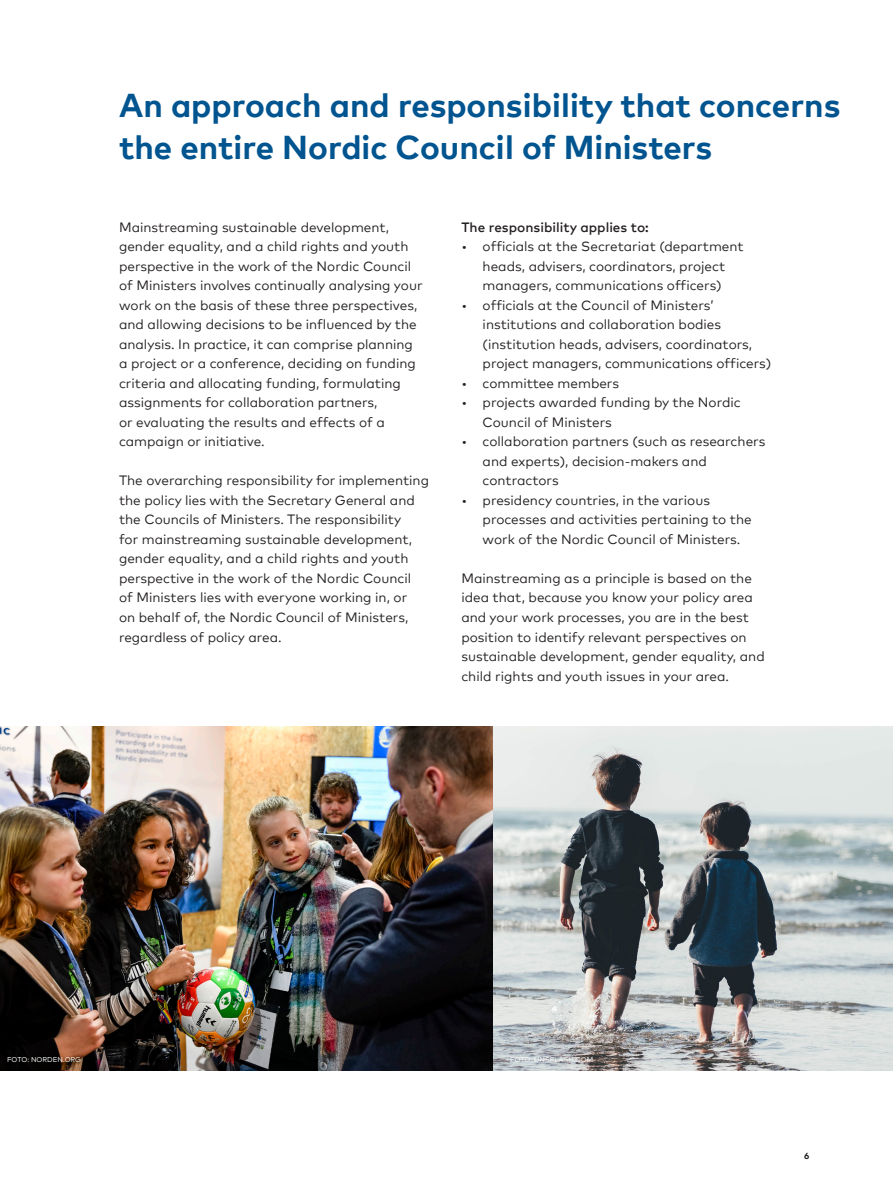
<style>
.page{position:relative;width:893px;height:1191px;background:#fff}
.page>*{position:absolute;margin:0;border:0;box-sizing:border-box;transform-origin:0 0}
.Regular___Punkt_22_2{font:700 33px/42px "Mark Offc Pro";color:#00548f}
.Regular___Punkt_9_13{font:13.5px/19.5px "Mark Offc Pro";color:#231f20}
.Regular___Punkt_9_13-2{font:500 13.5px "Mark Offc Pro";color:#231f20}
.t1{font:700 8.7px "Mark Offc Pro";color:#231f20}
.Regular___Punkt_10_1{font:7.05px "Mark Offc Pro";color:#fff}
</style>
<div class="page">
<img style="left:0;top:726px;width:493px;height:344px">
<img style="left:493px;top:726px;width:400px;height:344px">
<p class="Regular___Punkt_22_2" style="left:119px;top:82px;width:723px">An approach and responsibility that concerns the entire Nordic Council of Ministers</p>
<p class="Regular___Punkt_9_13" style="left:119px;top:216px;width:305px">Mainstreaming sustainable development, gender equality, and a child rights and youth perspective in the work of the Nordic Council of Ministers involves continually analysing your work on the basis of these three perspectives, and allowing decisions to be influenced by the analysis. In practice, it can comprise planning a project or a conference, deciding on funding criteria and allocating funding, formulating assignments for collaboration partners,<br>or evaluating the results and effects of a campaign or initiative.</p>
<p class="Regular___Punkt_9_13" style="left:119px;top:470px;width:311px">The overarching responsibility for implementing the policy lies with the Secretary General and the Councils of Ministers. The responsibility<br>for mainstreaming sustainable development, gender equality, and a child rights and youth perspective in the work of the Nordic Council<br>of Ministers lies with everyone working in, or<br>on behalf of, the Nordic Council of Ministers, regardless of policy area.</p>
<p class="Regular___Punkt_9_13-2" style="left:461px;top:217px;width:189px">The responsibility applies to:</p>
<p class="Regular___Punkt_9_13" style="left:461px;top:236px;width:284px;text-align:center">• officials at the Secretariat (department heads, advisers, coordinators, project managers, communications officers)</p>
<p class="Regular___Punkt_9_13" style="left:483px;top:294px;width:290px;text-indent:-21px">• officials at the Council of Ministers’ institutions and collaboration bodies (institution heads, advisers, coordinators, project managers, communications officers)</p>
<p class="Regular___Punkt_9_13" style="left:461px;top:372px;width:159px">• committee members</p>
<p class="Regular___Punkt_9_13" style="left:483px;top:392px;width:260px;text-indent:-21px">• projects awarded funding by the Nordic<br>Council of Ministers</p>
<p class="Regular___Punkt_9_13" style="left:483px;top:431px;width:284px;text-indent:-21px">• collaboration partners (such as researchers and experts), decision-makers and contractors</p>
<p class="Regular___Punkt_9_13" style="left:483px;top:489px;width:271px;text-indent:-21px">• presidency countries, in the various processes and activities pertaining to the work of the Nordic Council of Ministers.</p>
<p class="Regular___Punkt_9_13" style="left:461px;top:567px;width:305px">Mainstreaming as a principle is based on the idea that, because you know your policy area and your work processes, you are in the best position to identify relevant perspectives on sustainable development, gender equality, and child rights and youth issues in your area.</p>
<p class="Regular___Punkt_10_1" style="left:7px;top:1054px;width:75px">FOTO: NORDEN.ORG</p>
<p class="Regular___Punkt_10_1" style="left:510px;top:1054px;width:85px">FOTO: UNSPLASH.COM</p>
<p class="t1" style="left:804px;top:1149px;width:7px">6</p>
</div>
